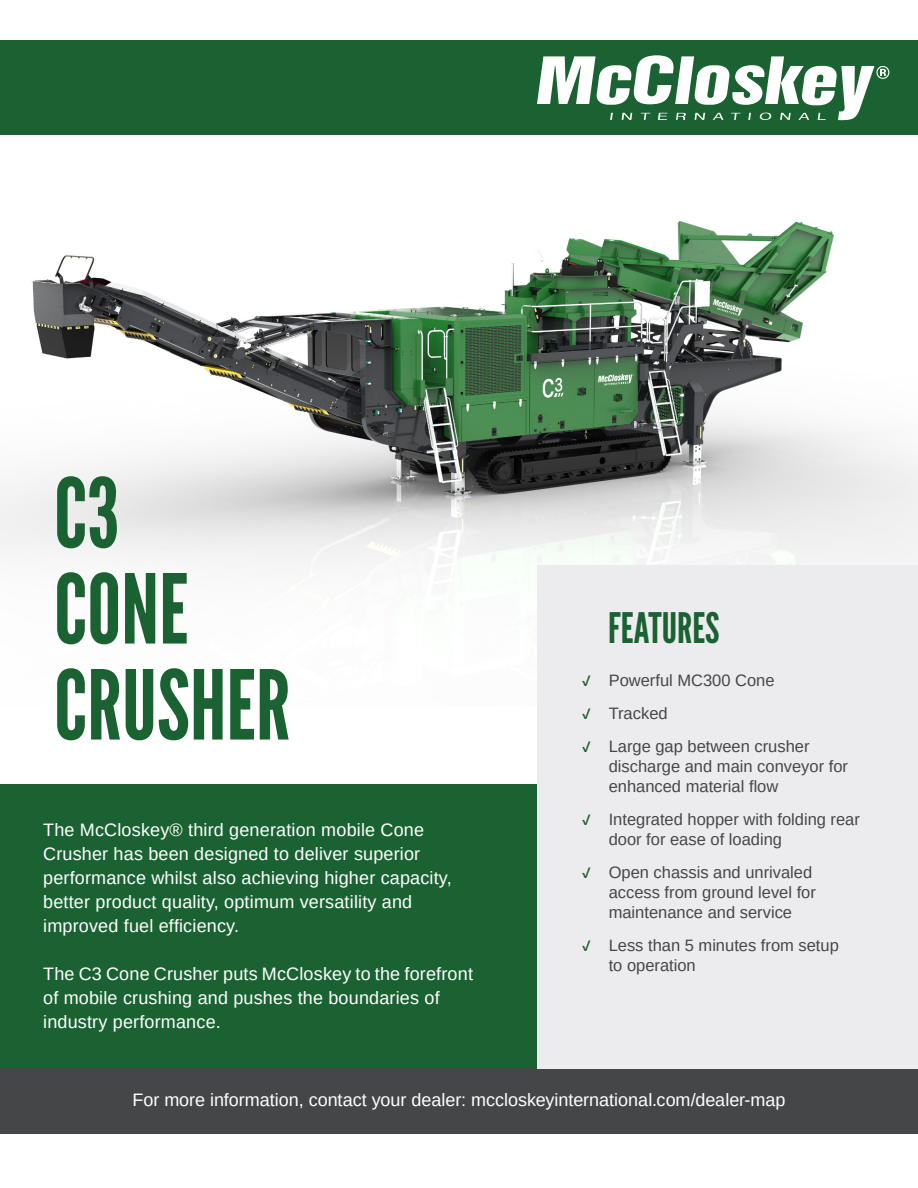
<style>
.page{position:relative;width:918px;height:1188px;background:#fff}
.page>*{position:absolute;margin:0;border:0;box-sizing:border-box;transform-origin:0 0}
.Heading{font:96px "League Gothic";color:#1a6232}
.SubHead{font:42px "League Gothic";color:#1a6232}
.Main{font:18px "Arimo";letter-spacing:.01em;color:#fff}
.t1{font:16.5px/19.8px "Arimo";color:#454647}
.s1{font-family:"Interstate";font-size:15px;color:#1a6232}
</style>
<div class="page">
<img style="left:0;top:221px;width:918px;height:348px">
<div style="left:0;top:40px;width:918px;height:95px;background:#1a6232"></div>
<svg style="left:537px;top:55px;width:352px;height:65px"></svg>
<div style="left:0;top:784px;width:537px;height:285px;background:#1a6232"></div>
<div style="left:0;top:1069px;width:918px;height:65px;background:#454647"></div>
<div style="left:537px;top:565px;width:381px;height:504px;background:#ececee"></div>
<p class="Heading" style="left:54px;top:456px;width:67px">C3</p>
<p class="Heading" style="left:54px;top:552px;width:136px">CONE</p>
<p class="Heading" style="left:54px;top:648px;width:238px">CRUSHER</p>
<p class="Main" style="left:43px;top:818px;width:382px">The McCloskey® third generation mobile Cone</p>
<p class="Main" style="left:43px;top:842px;width:379px">Crusher has been designed to deliver superior</p>
<p class="Main" style="left:43px;top:866px;width:410px">performance whilst also achieving higher capacity,</p>
<p class="Main" style="left:43px;top:890px;width:371px">better product quality, optimum versatility and</p>
<p class="Main" style="left:43px;top:914px;width:197px">improved fuel efficiency.</p>
<p class="Main" style="left:43px;top:962px;width:431px">The C3 Cone Crusher puts McCloskey to the forefront</p>
<p class="Main" style="left:43px;top:986px;width:398px">of mobile crushing and pushes the boundaries of</p>
<p class="Main" style="left:43px;top:1010px;width:179px">industry performance.</p>
<p class="SubHead" style="left:608px;top:603px;width:113px">FEATURES</p>
<p class="t1" style="left:582px;top:670px;width:194px"><span class="s1">√</span> Powerful MC300 Cone</p>
<p class="t1" style="left:582px;top:703px;width:87px"><span class="s1">√</span> Tracked</p>
<p class="t1" style="left:609px;top:737px;width:241px;text-indent:-27px"><span class="s1">√</span> Large gap between crusher discharge and main conveyor for enhanced material flow</p>
<p class="t1" style="left:609px;top:810px;width:253px;text-indent:-27px"><span class="s1">√</span> Integrated hopper with folding rear door for ease of loading</p>
<p class="t1" style="left:609px;top:863px;width:209px;text-indent:-27px"><span class="s1">√</span> Open chassis and unrivaled access from ground level for maintenance and service</p>
<p class="t1" style="left:609px;top:936px;width:232px;text-indent:-27px"><span class="s1">√</span> Less than 5 minutes from setup to operation</p>
<p class="Main" style="left:132px;top:1089px;width:655px">For more information, contact your dealer: mccloskeyinternational.com/dealer-map</p>
</div>
